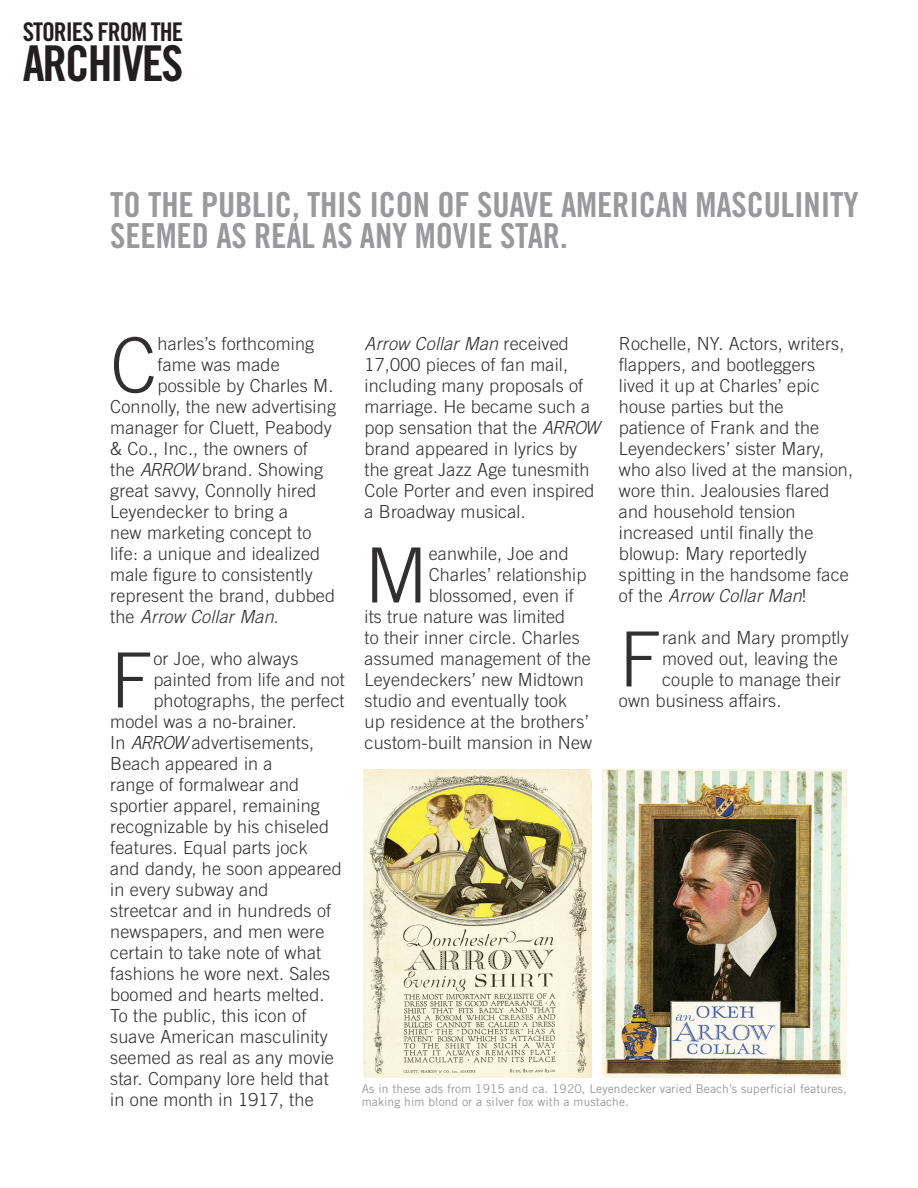
<style>
.page{position:relative;width:918px;height:1188px;background:#fff}
.page>*{position:absolute;margin:0;border:0;box-sizing:border-box;transform-origin:0 0}
.t1{font:300 76.2px "Trade Gothic LT Std";color:#312f30}
.t2{font:49.35px "Trade Gothic LT Std Bd Cn 20";letter-spacing:-.045em;color:#231f20}
.t3{font:34.5px/31.5px "Trade Gothic LT Std Bd Cn 20";letter-spacing:-.005em;color:#99989b}
.t4{font:25.8px "Trade Gothic LT Std Bd Cn 20";letter-spacing:-.04em;color:#231f20}
.t5{font:300 18px/21px "Trade Gothic LT Std";letter-spacing:.01em;color:#312f30}
.t6{font:italic 300 18px "Trade Gothic LT Std";letter-spacing:.01em;color:#312f30}
.t7{font:12px/13.5px "Trade Gothic LT Std";letter-spacing:.01em;color:#99989b}
.s1{font-style:italic}
.s2{font-style:normal}
</style>
<div class="page">
<img style="left:363px;top:770px;width:228px;height:307px">
<img style="left:603px;top:770px;width:244px;height:307px">
<p class="t4" style="left:23px;top:16px;width:162px">STORIES FROM THE</p>
<p class="t2" style="left:23px;top:34px;width:162px">ARCHIVES</p>
<p class="t3" style="left:110px;top:188px;width:750px">TO THE PUBLIC, THIS ICON OF SUAVE AMERICAN MASCULINITY<br>SEEMED AS REAL AS ANY MOVIE STAR.</p>
<p class="t1" style="left:110px;top:320px;width:48px">C</p>
<p class="t5" style="left:158px;top:333px;width:158px">harles’s forthcoming</p>
<p class="t5" style="left:158px;top:354px;width:124px">fame was made</p>
<p class="t5" style="left:158px;top:375px;width:177px">possible by Charles M.</p>
<p class="t5" style="left:110px;top:396px;width:227px">Connolly, the new advertising</p>
<p class="t5" style="left:110px;top:417px;width:223px">manager for Cluett, Peabody</p>
<p class="t5" style="left:110px;top:438px;width:199px">&amp; Co., Inc., the owners of</p>
<p class="t5" style="left:110px;top:459px;width:214px">the <span class="s1">ARROW</span> brand. Showing</p>
<p class="t5" style="left:110px;top:480px;width:208px">great savvy, Connolly hired</p>
<p class="t5" style="left:110px;top:501px;width:179px">Leyendecker to bring a</p>
<p class="t5" style="left:110px;top:522px;width:203px">new marketing concept to</p>
<p class="t5" style="left:110px;top:543px;width:211px">life: a unique and idealized</p>
<p class="t5" style="left:110px;top:564px;width:204px">male figure to consistently</p>
<p class="t5" style="left:110px;top:585px;width:226px">represent the brand, dubbed</p>
<p class="t6" style="left:110px;top:606px;width:170px"><span class="s2">the</span> Arrow Collar Man<span class="s2">.</span></p>
<p class="t1" style="left:110px;top:635px;width:44px">F</p>
<p class="t5" style="left:153px;top:648px;width:147px">or Joe, who always</p>
<p class="t5" style="left:153px;top:669px;width:193px">painted from life and not</p>
<p class="t5" style="left:153px;top:690px;width:193px">photographs, the perfect</p>
<p class="t5" style="left:110px;top:711px;width:188px">model was a no-brainer.</p>
<p class="t5" style="left:110px;top:732px;width:205px">In <span class="s1">ARROW</span> advertisements,</p>
<p class="t5" style="left:110px;top:753px;width:164px">Beach appeared in a</p>
<p class="t5" style="left:110px;top:774px;width:190px">range of formalwear and</p>
<p class="t5" style="left:110px;top:795px;width:211px">sportier apparel, remaining</p>
<p class="t5" style="left:110px;top:816px;width:220px">recognizable by his chiseled</p>
<p class="t5" style="left:110px;top:837px;width:199px">features. Equal parts jock</p>
<p class="t5" style="left:110px;top:858px;width:233px">and dandy, he soon appeared</p>
<p class="t5" style="left:110px;top:879px;width:160px">in every subway and</p>
<p class="t5" style="left:110px;top:900px;width:222px">streetcar and in hundreds of</p>
<p class="t5" style="left:110px;top:921px;width:216px">newspapers, and men were</p>
<p class="t5" style="left:110px;top:942px;width:212px">certain to take note of what</p>
<p class="t5" style="left:110px;top:963px;width:221px">fashions he wore next. Sales</p>
<p class="t5" style="left:110px;top:984px;width:216px">boomed and hearts melted.</p>
<p class="t5" style="left:110px;top:1005px;width:198px">To the public, this icon of</p>
<p class="t5" style="left:110px;top:1026px;width:219px">suave American masculinity</p>
<p class="t5" style="left:110px;top:1047px;width:225px">seemed as real as any movie</p>
<p class="t5" style="left:110px;top:1068px;width:220px">star. Company lore held that</p>
<p class="t5" style="left:110px;top:1089px;width:205px">in one month in 1917, the</p>
<p class="t5" style="left:365px;top:333px;width:237px"><span class="s1">Arrow Collar Man</span> received<br>17,000 pieces of fan mail, including many proposals of marriage. He became such a pop sensation that the <span class="s1">ARROW </span>brand appeared in lyrics by the great Jazz Age tunesmith<br>Cole Porter and even inspired a Broadway musical.</p>
<p class="t1" style="left:365px;top:530px;width:65px">M</p>
<p class="t5" style="left:429px;top:543px;width:141px">eanwhile, Joe and</p>
<p class="t5" style="left:429px;top:564px;width:159px">Charles’ relationship</p>
<p class="t5" style="left:429px;top:585px;width:147px">blossomed, even if</p>
<p class="t5" style="left:365px;top:606px;width:202px">its true nature was limited</p>
<p class="t5" style="left:365px;top:627px;width:217px">to their inner circle. Charles</p>
<p class="t5" style="left:365px;top:648px;width:228px">assumed management of the</p>
<p class="t5" style="left:365px;top:669px;width:221px">Leyendeckers’ new Midtown</p>
<p class="t5" style="left:365px;top:690px;width:204px">studio and eventually took</p>
<p class="t5" style="left:365px;top:711px;width:226px">up residence at the brothers’</p>
<p class="t5" style="left:365px;top:732px;width:229px">custom-built mansion in New</p>
<p class="t5" style="left:619px;top:333px;width:236px">Rochelle, NY. Actors, writers, flappers, and bootleggers lived it up at Charles’ epic house parties but the patience of Frank and the<br>Leyendeckers’ sister Mary, who also lived at the mansion, wore thin. Jealousies flared and household tension increased until finally the blowup: Mary reportedly spitting in the handsome face of the <span class="s1">Arrow Collar Man</span>!</p>
<p class="t1" style="left:619px;top:614px;width:44px">F</p>
<p class="t5" style="left:662px;top:627px;width:188px">rank and Mary promptly</p>
<p class="t5" style="left:662px;top:648px;width:177px">moved out, leaving the</p>
<p class="t5" style="left:662px;top:669px;width:180px">couple to manage their</p>
<p class="t5" style="left:619px;top:690px;width:164px">own business affairs.</p>
<p class="t7" style="left:362px;top:1081px;width:486px">As in these ads from 1915 and ca. 1920, Leyendecker varied Beach’s superficial features, making him blond or a silver fox with a mustache.</p>
</div>
